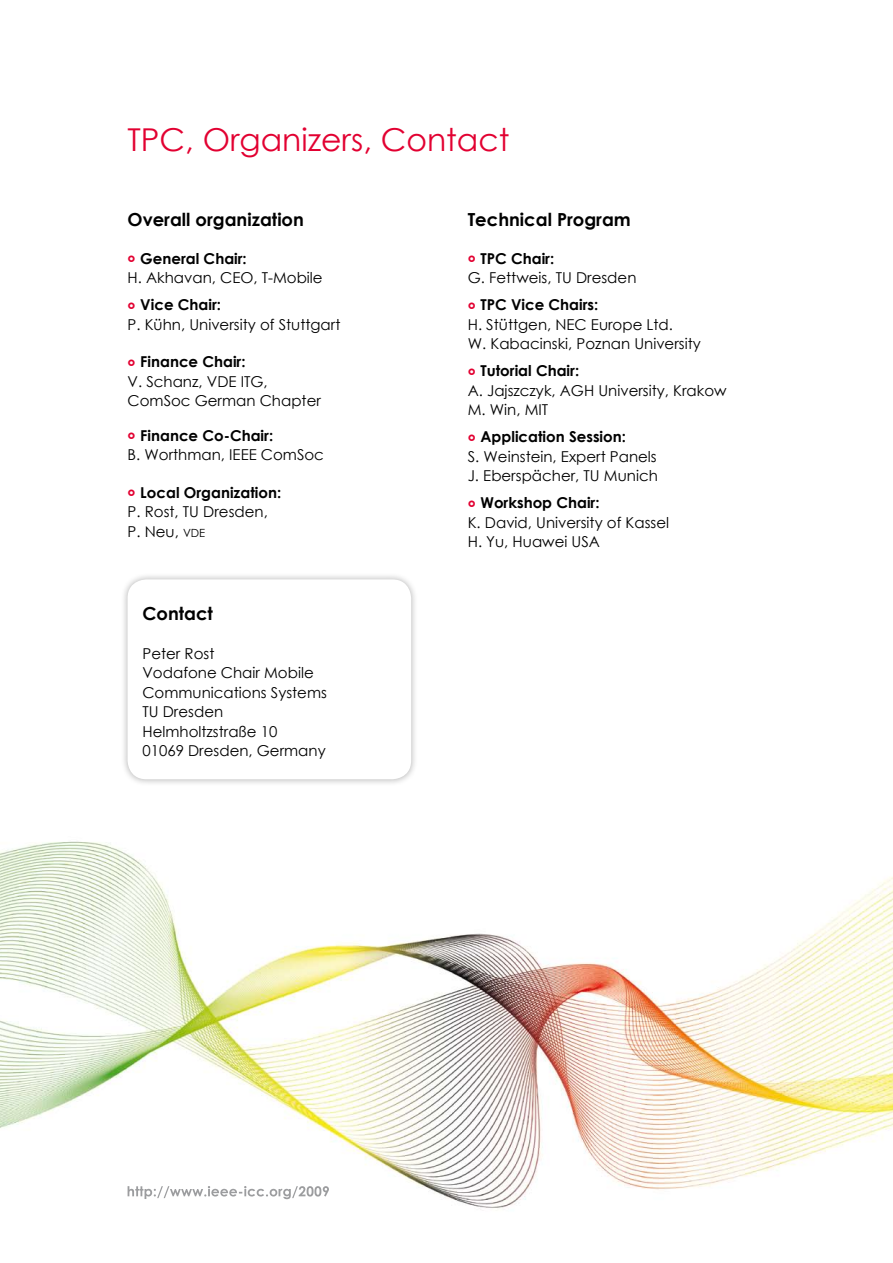
<style>
.page{position:relative;width:893px;height:1263px;background:#fff}
.page>*{position:absolute;margin:0;border:0;box-sizing:border-box;transform-origin:0 0}
.t1{font:31.5px "Century Gothic";color:#e20031}
.t2{font:700 18px "Century Gothic";color:#000}
.t3{font:15px/19.5px "Century Gothic";color:#000}
.t4{font:700 15px "Century Gothic";color:#000}
.s1{font-size:11.25px}
</style>
<div class="page">
<img style="left:0;top:841px;width:893px;height:367px">
<svg style="left:128px;top:1186px;width:201px;height:13px"></svg>
<div style="left:120px;top:572px;width:304px;height:221px;background:#000;opacity:.3"></div>
<div style="left:128px;top:579px;width:283px;height:200px;background:#fff;border-radius:19px"></div>
<h1 class="t1" style="left:128px;top:118px;width:383px">TPC, Organizers, Contact</h1>
<p class="t2" style="left:128px;top:206px;width:178px">Overall organization</p>
<p class="t4" style="left:140px;top:247px;width:108px">General Chair:</p>
<p class="t3" style="left:128px;top:268px;width:197px">H. Akhavan, CEO, T-Mobile</p>
<p class="t4" style="left:140px;top:293px;width:82px">Vice Chair:</p>
<p class="t3" style="left:128px;top:314px;width:214px">P. Kühn, University of Stuttgart</p>
<p class="t4" style="left:140px;top:350px;width:107px">Finance Chair:</p>
<p class="t3" style="left:128px;top:371px;width:195px">V. Schanz, VDE ITG,<br>ComSoc German Chapter</p>
<p class="t4" style="left:140px;top:424px;width:134px">Finance Co-Chair:</p>
<p class="t3" style="left:128px;top:445px;width:198px">B. Worthman, IEEE ComSoc</p>
<p class="t4" style="left:140px;top:481px;width:142px">Local Organization:</p>
<p class="t3" style="left:128px;top:502px;width:142px">P. Rost, TU Dresden,<br>P. Neu, <span class="s1">VDE</span></p>
<p class="t2" style="left:142px;top:599px;width:72px">Contact</p>
<p class="t3" style="left:142px;top:643px;width:186px">Peter Rost<br>Vodafone Chair Mobile<br>Communications Systems<br>TU Dresden<br>Helmholtzstraße 10<br>01069 Dresden, Germany</p>
<p class="t2" style="left:468px;top:206px;width:165px">Technical Program</p>
<p class="t4" style="left:480px;top:247px;width:75px">TPC Chair:</p>
<p class="t3" style="left:468px;top:268px;width:170px">G. Fettweis, TU Dresden</p>
<p class="t4" style="left:480px;top:293px;width:119px">TPC Vice Chairs:</p>
<p class="t3" style="left:468px;top:314px;width:235px">H. Stüttgen, NEC Europe Ltd.<br>W. Kabacinski, Poznan University</p>
<p class="t4" style="left:480px;top:359px;width:100px">Tutorial Chair:</p>
<p class="t3" style="left:468px;top:380px;width:260px">A. Jajszczyk, AGH University, Krakow<br>M. Win, MIT</p>
<p class="t4" style="left:480px;top:425px;width:147px">Application Session:</p>
<p class="t3" style="left:468px;top:446px;width:192px">S. Weinstein, Expert Panels<br>J. Eberspächer, TU Munich</p>
<p class="t4" style="left:480px;top:491px;width:121px">Workshop Chair:</p>
<p class="t3" style="left:468px;top:512px;width:203px">K. David, University of Kassel<br>H. Yu, Huawei USA</p>
</div>
